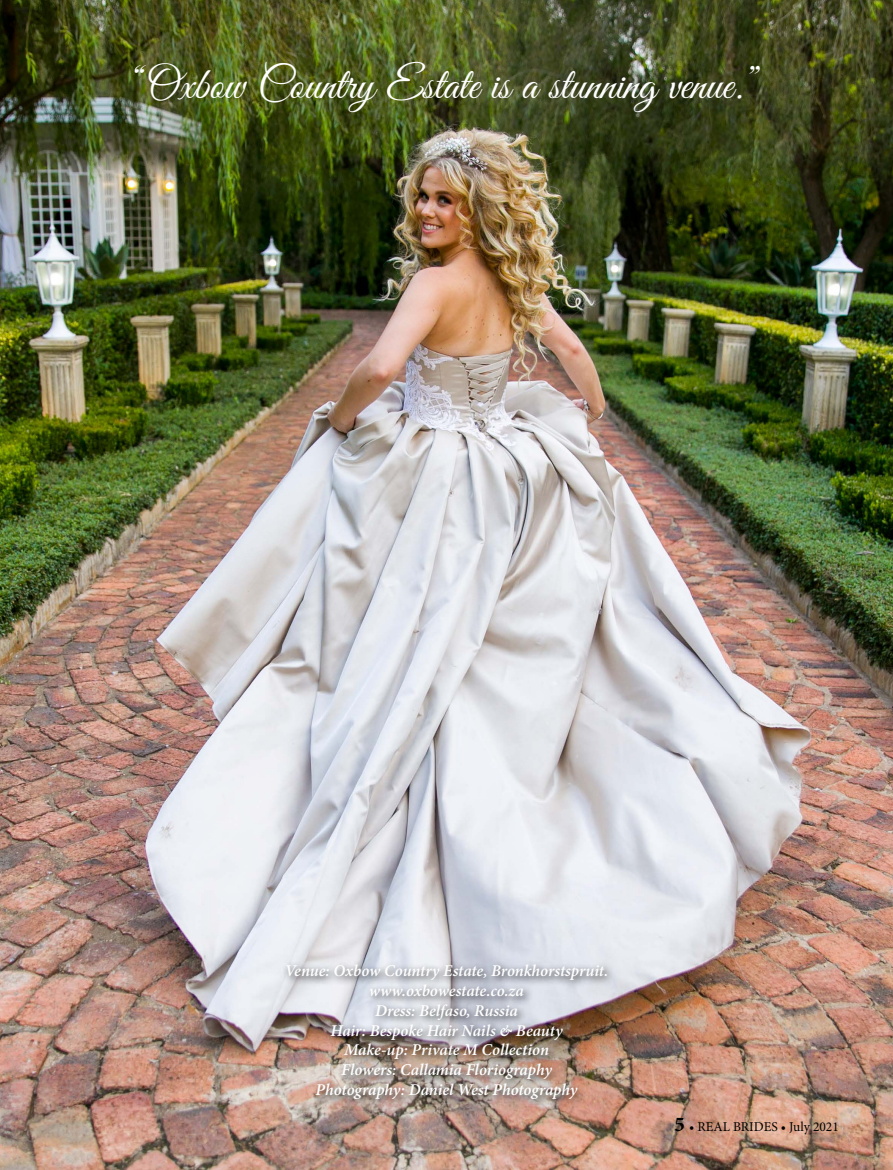
<style>
.page{position:relative;width:893px;height:1170px;background:#fff}
.page>*{position:absolute;margin:0;border:0;box-sizing:border-box;transform-origin:0 0}
.t1{font:45px "Great Vibes";color:#fff}
.t2{font:italic 600 16.5px/19.8px "Minion Pro";letter-spacing:-.005em;color:#fff;text-align:center}
.t3{font:13.5px "Minion Pro";color:#000}
.s1{font-weight:700;font-size:21px}
</style>
<div class="page">
<img style="left:0;top:0;width:892px;height:1169px">
<div style="left:282px;top:959px;width:335px;height:150px;background:#000;opacity:.84"></div>
<h1 class="t1" style="left:133px;top:59px;width:629px">“Oxbow Country Estate is a stunning venue.”</h1>
<p class="t2" style="left:285px;top:960px;width:325px">Venue: Oxbow Country Estate, Bronkhorstspruit. www.oxbowestate.co.za<br>Dress: Belfaso, Russia<br>Hair: Bespoke Hair Nails &amp; Beauty<br>Make-up: Private M Collection<br>Flowers: Callamia Floriography<br>Photography: Daniel West Photography</p>
<p class="t3" style="left:674px;top:1117px;width:166px"><span class="s1">5</span> • REAL BRIDES • July 2021</p>
</div>
